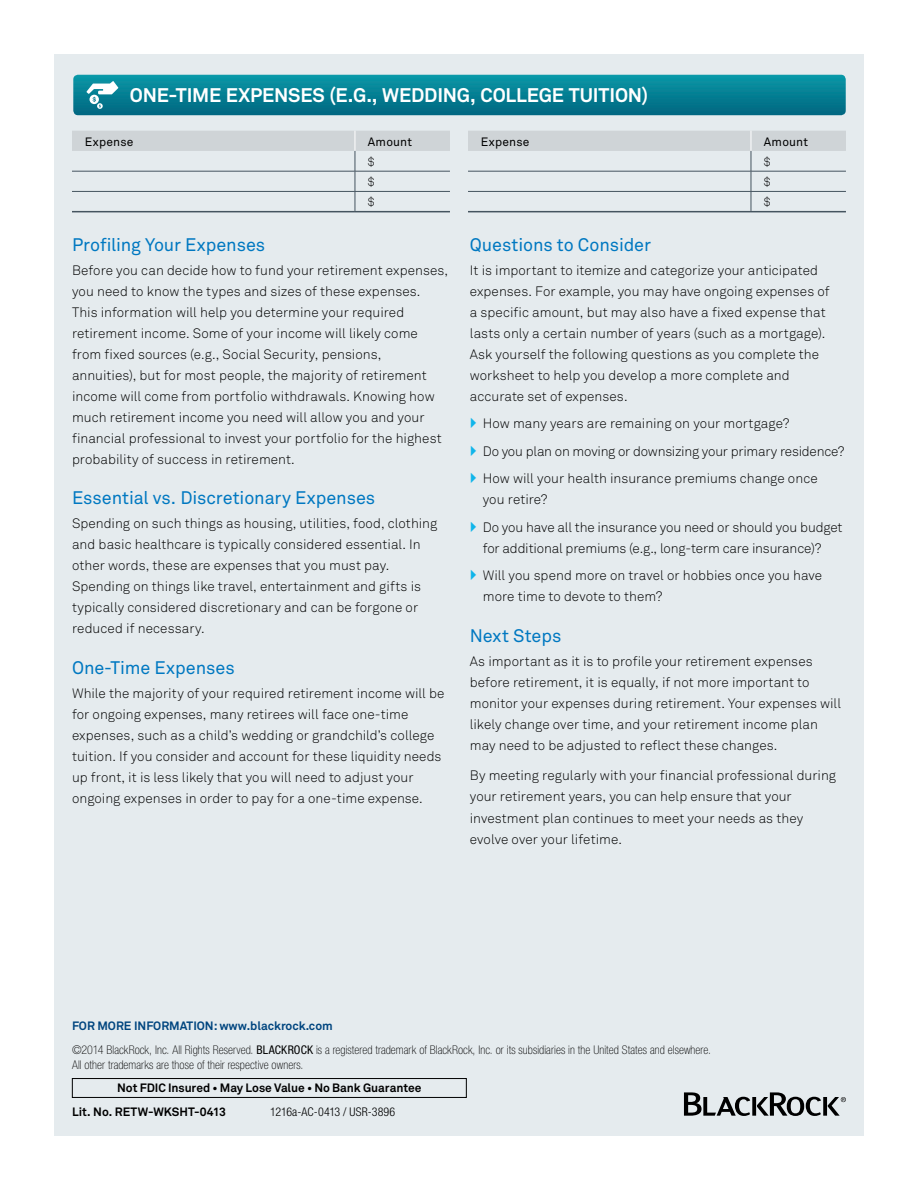
<style>
.page{position:relative;width:918px;height:1188px;background:#fff}
.page>*{position:absolute;margin:0;border:0;box-sizing:border-box;transform-origin:0 0}
.t1{font:700 19.5px "Akkurat Pro";letter-spacing:-.01em;color:#fff}
.t2{font:18px "Akkurat Pro";letter-spacing:-.005em;color:#0078c1}
.t3{font:13.5px/21px "Akkurat Light Pro";color:#000}
.t4{font:100 condensed 12px/15px "Helvetica Neue";letter-spacing:.005em;color:#000}
.t5{font:700 12px "Akkurat Pro";letter-spacing:-.005em;color:#000}
.t6{font:700 12px "Akkurat Pro";color:#00457f}
.t7{font:12px "Akkurat Pro";letter-spacing:.015em;color:#000}
.t8{font:300 condensed 12px "Helvetica Neue";letter-spacing:.01em;color:#000}
.t9{font:12px/20.1px "Akkurat Light Pro";color:#000;text-align:justify}
.s1{font-weight:400}
</style>
<div class="page">
<div style="left:54px;top:55px;width:810px;height:1081px;background:#e5ebee"></div>
<div style="left:72px;top:1078px;width:395px;height:20px;border:1px solid #000"></div>
<svg style="left:684px;top:1092px;width:162px;height:24px"></svg>
<hr style="left:72px;top:211px;width:283px;height:1px;background:#45545f">
<hr style="left:355px;top:211px;width:95px;height:1px;background:#45545f">
<svg style="left:72px;top:131px;width:378px;height:80px"></svg>
<hr style="left:468px;top:211px;width:283px;height:1px;background:#45545f">
<hr style="left:751px;top:211px;width:95px;height:1px;background:#45545f">
<svg style="left:468px;top:131px;width:378px;height:80px"></svg>
<svg style="left:73px;top:75px;width:773px;height:40px;background:#078094"></svg>
<h1 class="t1" style="left:130px;top:83px;width:14px">one</h1>
<h1 class="t1" style="left:169px;top:83px;width:95px">-ti me expenses</h1>
<h1 class="t1" style="left:329px;top:83px;width:82px">(e.g., weddin</h1>
<h1 class="t1" style="left:457px;top:83px;width:36px">g, colle</h1>
<h1 class="t1" style="left:539px;top:83px;width:65px">ge tuition</h1>
<h1 class="t1" style="left:642px;top:83px;width:8px">)</h1>
<p class="t7" style="left:85px;top:134px;width:50px">Expense</p>
<p class="t7" style="left:368px;top:134px;width:46px">Amount</p>
<p class="t9" style="left:368px;top:152px;width:8px">$ $ $</p>
<h2 class="t2" style="left:72px;top:234px;width:195px">Profiling Your Expenses</h2>
<p class="t3" style="left:72px;top:260px;width:378px">Before you can decide how to fund your retirement expenses, you need to know the types and sizes of these expenses.<br>This information will help you determine your required retirement income. Some of your income will likely come from fixed sources (e.g., Social Security, pensions, annuities), but for most people, the majority of retirement income will come from portfolio withdrawals. Knowing how much retirement income you need will allow you and your financial professional to invest your portfolio for the highest probability of success in retirement.</p>
<h2 class="t2" style="left:72px;top:487px;width:305px">Essential vs. Discretionary Expenses</h2>
<p class="t3" style="left:72px;top:513px;width:367px">Spending on such things as housing, utilities, food, clothing and basic healthcare is typically considered essential. I n other words, these are expenses that you must pay.<br>Spending on things like travel, entertainment and gifts is typically considered discretionary and can be forgone or reduced if necessary.</p>
<h2 class="t2" style="left:72px;top:657px;width:164px">One-Time Expenses</h2>
<p class="t3" style="left:72px;top:683px;width:374px">While the majority of your required retirement income will be for ongoing expenses, many retirees will face one-time expenses, such as a child’s wedding or grandchild’s college tuition. If you consider and account for these liquidity needs up front, it is less likely that you will need to adjust your ongoing expenses in order to pay for a one-time expense.</p>
<p class="t7" style="left:481px;top:134px;width:50px">Expense</p>
<p class="t7" style="left:764px;top:134px;width:46px">Amount</p>
<p class="t9" style="left:764px;top:152px;width:8px">$ $ $</p>
<h2 class="t2" style="left:470px;top:234px;width:183px">Questions to Consider</h2>
<p class="t3" style="left:470px;top:260px;width:361px">It is important to itemize and categorize your anticipated expenses. For example, you may have ongoing expenses of a specific amount, but may also have a fixed expense that lasts only a certain number of years (such as a mortgage).<br>Ask yourself the following questions as you complete the worksheet to help you develop a more complete and accurate set of expenses.</p>
<p class="t3" style="left:477px;top:413px;width:314px">How many years are remaining on your mortgage?</p>
<p class="t3" style="left:483px;top:441px;width:363px">Do you plan on moving or downsizing your primary residence?</p>
<p class="t3" style="left:477px;top:468px;width:342px">How will your health insurance premiums change once</p>
<p class="t3" style="left:483px;top:486px;width:361px;line-height:27.5px">you retire?<br>Do you have all the insurance you need or should you budget</p>
<p class="t3" style="left:477px;top:535px;width:346px;line-height:27.5px;text-align:center">for additional premiums (e.g., long-term care insurance)?<br>Will you spend more on travel or hobbies once you have</p>
<p class="t3" style="left:483px;top:586px;width:181px">more time to devote to them?</p>
<h2 class="t2" style="left:470px;top:625px;width:93px">Next Steps</h2>
<p class="t3" style="left:470px;top:651px;width:373px">As important as it is to profile your retirement expenses before retirement, it is equally, if not more important to monitor your expenses during retirement. Your expenses will likely change over time, and your retirement income plan may need to be adjusted to reflect these changes.</p>
<p class="t3" style="left:470px;top:766px;width:368px">By meeting regularly with your financial professional during your retirement years, you can help ensure that your investment plan continues to meet your needs as they evolve over your lifetime.</p>
<p class="t6" style="left:72px;top:1019px;width:262px">FOR MORE INFORMATION: www.blackrock.com</p>
<p class="t4" style="left:72px;top:1042px;width:640px">©2014 BlackRock, Inc. All Rights Reserved. <span class="s1">BLACKROCK</span> is a registered trademark of BlackRock, Inc. or its subsidiaries in the United States and elsewhere.<br>All other trademarks are those of their respective owners.</p>
<p class="t5" style="left:72px;top:1104px;width:155px">Lit. No. RETW-WKSHT-0413</p>
<p class="t8" style="left:270px;top:1105px;width:127px">1216a-AC-0413 / USR-3896</p>
<p class="t5" style="left:117px;top:1081px;width:306px">Not FDIC Insured • May Lose Value • No Bank Guarantee</p>
</div>
